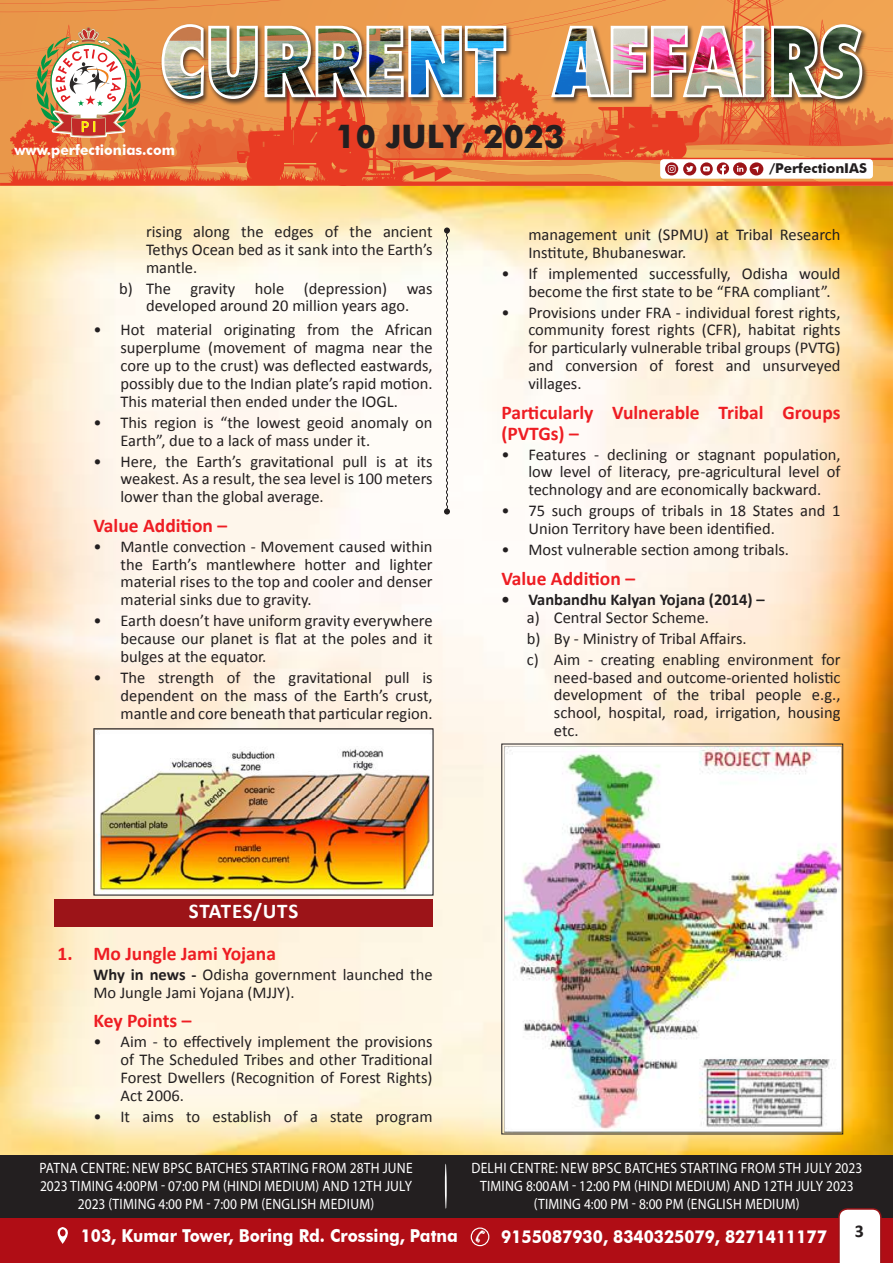
<style>
.page{position:relative;width:893px;height:1263px;background:#fff}
.page>*{position:absolute;margin:0;border:0;box-sizing:border-box;transform-origin:0 0}
.t1{font:700 32.25px "Futura";color:#231f20}
.t2{font:700 21px "Calibri";letter-spacing:.03em;color:#fff}
.t3{font:700 19.5px/21px "Calibri";color:#ee1d23}
.t4{font:700 18px "Calibri";color:#231f20}
.t5{font:700 17.85px "Futura BT";color:#fff;scale:.91 1}
.t6{font:16.5px/17.9px "Calibri";color:#231f20;text-align:justify}
.t7{font:700 16.5px "Calibri";color:#231f20}
.t8{font:15px/18px "Myriad Pro";letter-spacing:.02em;color:#fff;text-align:center;scale:.9 1}
.t9{font:700 14.4px "Futura BT";color:#fff}
.t10{font:700 13.5px "Futura BT";color:#231f20}
.s1{font-weight:700}
</style>
<div class="page">
<div style="left:0;top:1154px;width:893px;height:64px;background:#231f20"></div>
<hr style="left:445px;top:1163px;width:2px;height:46px;background:#fff;border-radius:50%">
<svg style="left:0;top:0;width:893px;height:19px;background:#ec9a4d"></svg>
<img style="left:0;top:19px;width:893px;height:167px">
<div style="left:0;top:1208px;width:886px;height:55px;background:#231f20"></div>
<div style="left:0;top:1218px;width:893px;height:45px;background:#b00d15"></div>
<svg style="left:471px;top:1228px;width:18px;height:17px"></svg>
<div style="left:471px;top:1227px;width:18px;height:19px;border:1px solid #fff;border-radius:50%"></div>
<svg style="left:57px;top:1227px;width:11px;height:17px"></svg>
<div style="left:60px;top:1229px;width:6px;height:7px;background:#b00d15;border-radius:50%"></div>
<svg style="left:838px;top:1208px;width:44px;height:55px;background:#f0e2e2"></svg>
<img style="left:0;top:186px;width:893px;height:968px">
<svg style="left:188px;top:227px;width:510px;height:645px"></svg>
<div style="left:54px;top:899px;width:379px;height:27px;background:#9c1418"></div>
<img style="left:95px;top:730px;width:336px;height:163px">
<div style="left:93px;top:728px;width:340px;height:167px;border:1px solid #231f20"></div>
<img style="left:503px;top:746px;width:338px;height:386px">
<svg style="left:475px;top:1230px;width:11px;height:13px"></svg>
<p class="t9" style="left:14px;top:141px;width:162px">www.perfectionias.com</p>
<h1 class="t1" style="left:336px;top:113px;width:230px">10 JULY, 2023</h1>
<p class="t10" style="left:769px;top:160px;width:99px">/PerfectionIAS</p>
<p class="t6" style="left:146px;top:223px;width:288px">rising along the edges of the ancient Tethys Ocean bed as it sank into the Earth’s mantle.</p>
<p class="t6" style="left:119px;top:279px;width:315px;text-align:center">b) The gravity hole (depression) was developed around 20 million years ago.</p>
<p class="t6" style="left:120px;top:321px;width:314px;text-indent:-27px">• Hot material originating from the African superplume (movement of magma near the core up to the crust) was deflected eastwards, possibly due to the Indian plate’s rapid motion.<br>This material then ended under the IOGL.</p>
<p class="t6" style="left:120px;top:413px;width:314px;text-indent:-27px">• This region is “the lowest geoid anomaly on<br>Earth”, due to a lack of mass under it.</p>
<p class="t6" style="left:120px;top:452px;width:314px;text-indent:-27px">• Here, the Earth’s gravitational pull is at its weakest. As a result, the sea level is 100 meters lower than the global average.</p>
<p class="t3" style="left:94px;top:515px;width:135px">Value Addition –</p>
<p class="t6" style="left:120px;top:537px;width:314px;text-indent:-27px">• Mantle convection - Movement caused within the Earth’s mantlewhere hotter and lighter material rises to the top and cooler and denser material sinks due to gravity.</p>
<p class="t6" style="left:120px;top:612px;width:314px;text-indent:-27px">• Earth doesn’t have uniform gravity everywhere because our planet is flat at the poles and it bulges at the equator.</p>
<p class="t6" style="left:120px;top:669px;width:314px;text-indent:-27px">• The strength of the gravitational pull is dependent on the mass of the Earth’s crust, mantle and core beneath that particular region.</p>
<p class="t2" style="left:189px;top:898px;width:111px">STATES/UTS</p>
<p class="t3" style="left:57px;top:943px;width:220px">1. Mo Jungle Jami Yojana</p>
<p class="t6" style="left:93px;top:965px;width:341px"><span class="s1">Why in news -</span> Odisha government launched the<br>Mo Jungle Jami Yojana (MJJY).</p>
<p class="t3" style="left:93px;top:1010px;width:99px">Key Points –</p>
<p class="t6" style="left:120px;top:1033px;width:314px;text-indent:-27px">• Aim - to effectively implement the provisions of The Scheduled Tribes and other Traditional Forest Dwellers (Recognition of Forest Rights)<br>Act 2006.</p>
<p class="t6" style="left:93px;top:1107px;width:341px">• It aims to establish of a state program</p>
<p class="t6" style="left:528px;top:226px;width:314px">management unit (SPMU) at Tribal Research<br>Institute, Bhubaneswar.</p>
<p class="t6" style="left:528px;top:264px;width:314px;text-indent:-27px">• If implemented successfully, Odisha would become the first state to be “FRA compliant”.</p>
<p class="t6" style="left:528px;top:303px;width:314px;text-indent:-27px">• Provisions under FRA - individual forest rights, community forest rights (CFR), habitat rights for particularly vulnerable tribal groups (PVTG) and conversion of forest and unsurveyed villages.</p>
<p class="t3" style="left:501px;top:401px;width:341px">Particularly Vulnerable Tribal Groups (PVTGs) –</p>
<p class="t6" style="left:528px;top:445px;width:314px;text-indent:-27px">• Features - declining or stagnant population, low level of literacy, pre-agricultural level of technology and are economically backward.</p>
<p class="t6" style="left:528px;top:502px;width:314px;text-indent:-27px">• 75 such groups of tribals in 18 States and 1<br>Union Territory have been identified.</p>
<p class="t6" style="left:501px;top:541px;width:289px">• Most vulnerable section among tribals.</p>
<p class="t3" style="left:501px;top:568px;width:135px">Value Addition –</p>
<p class="t7" style="left:501px;top:589px;width:265px">• Vanbandhu Kalyan Yojana (2014) –</p>
<p class="t6" style="left:527px;top:607px;width:315px;line-height:21px;text-align:left">a) Central Sector Scheme.<br>b) By - Ministry of Tribal Affairs.<br>c) Aim - creating enabling environment for</p>
<p class="t6" style="left:554px;top:668px;width:288px">need-based and outcome-oriented holistic development of the tribal people e.g., school, hospital, road, irrigation, housing etc.</p>
<p class="t8" style="left:40px;top:1159px;width:416px">PATNA CENTRE: NEW BPSC BATCHES STARTING FROM 28TH JUNE<br>2023 TIMING 4:00PM - 07:00 PM (HINDI MEDIUM) AND 12TH JULY<br>2023 (TIMING 4:00 PM - 7:00 PM (ENGLISH MEDIUM)</p>
<p class="t8" style="left:471px;top:1159px;width:436px">DELHI CENTRE: NEW BPSC BATCHES STARTING FROM 5TH JULY 2023<br>TIMING 8:00AM - 12:00 PM (HINDI MEDIUM) AND 12TH JULY 2023 (TIMING 4:00 PM - 8:00 PM (ENGLISH MEDIUM)</p>
<p class="t5" style="left:81px;top:1225px;width:416px">103, Kumar Tower, Boring Rd. Crossing, Patna</p>
<p class="t5" style="left:501px;top:1226px;width:359px">9155087930, 8340325079, 8271411177</p>
<p class="t4" style="left:855px;top:1219px;width:11px">3</p>
</div>
